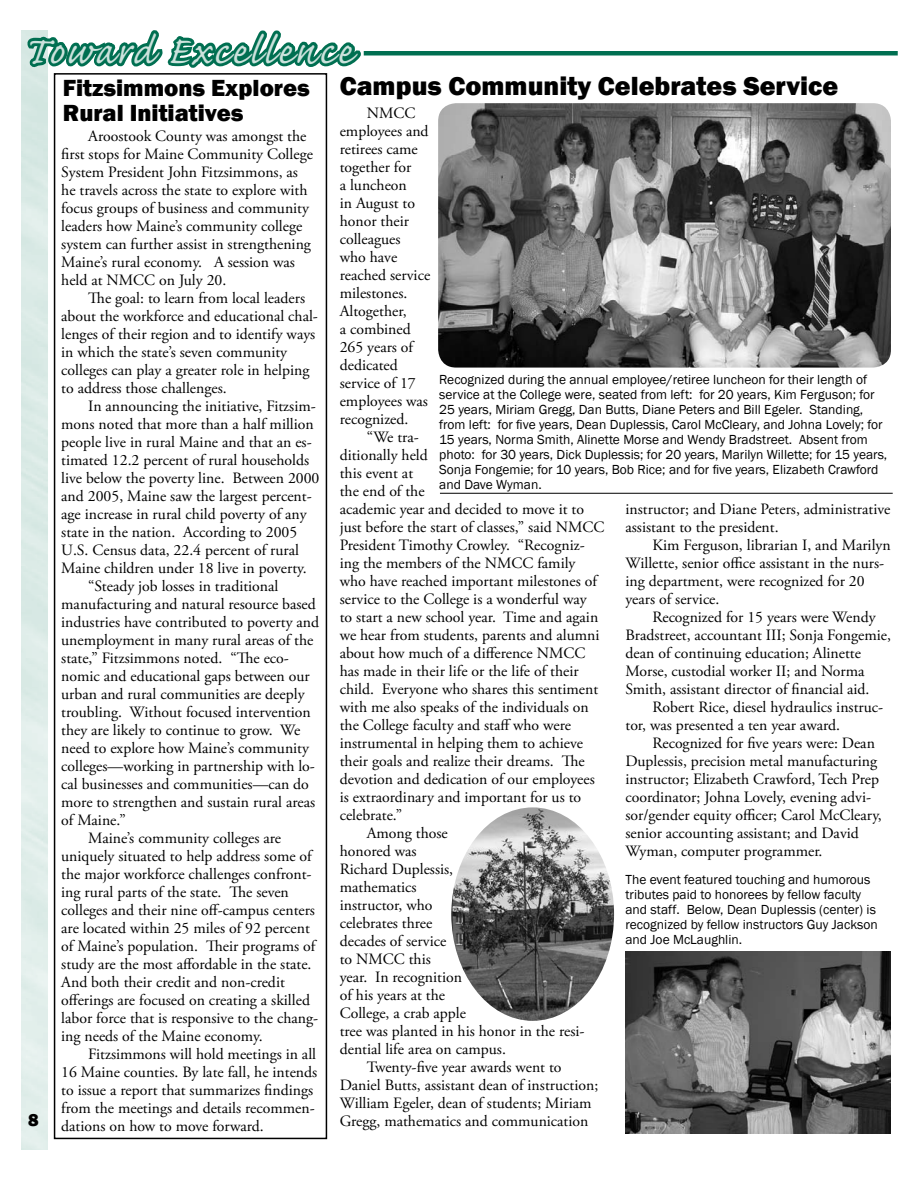
<style>
.page{position:relative;width:918px;height:1188px;background:#fff}
.page>*{position:absolute;margin:0;border:0;box-sizing:border-box;transform-origin:0 0}
.t1{font:49.5px "Caflisch Script Pro";letter-spacing:.05em;color:#cce2dc}
.t2{font:800 27px "Franklin Gothic";color:#000}
.t3{font:800 24px/25.5px "Franklin Gothic";color:#000}
.t4{font:800 18px "Franklin Gothic";color:#000}
.t5{font:15.75px/18px "Adobe Garamond Pro";color:#000}
.t6{font:13.5px/15px "Franklin Gothic";color:#000}
</style>
<div class="page">
<div style="left:364px;top:51px;width:534px;height:5px;background:#006f51"></div>
<svg style="left:25px;top:30px;width:339px;height:43px"></svg>
<div style="left:54px;top:73px;width:273px;height:1066px;border:2px solid #000"></div>
<img style="left:438px;top:103px;width:453px;height:265px;border-radius:18px">
<img style="left:451px;top:807px;width:163px;height:214px;border-radius:50%">
<img style="left:626px;top:952px;width:265px;height:182px">
<hr style="left:440px;top:493px;width:453px;height:1px;background:#000">
<h1 class="t1" style="left:23px;top:25px;width:329px">Toward Excellence</h1>
<p class="t4" style="left:28px;top:1109px;width:12px">8</p>
<h3 class="t3" style="left:63px;top:75px;width:249px">Fitzsimmons Explores<br>Rural Initiatives</h3>
<p class="t5" style="left:61px;top:127px;width:253px;text-indent:27px">Aroostook County was amongst the first stops for Maine Community College System President John Fitzsimmons, as he travels across the state to explore with focus groups of business and community leaders how Maine’s community college system can further assist in strengthening Maine’s rural economy. A session was held at NMCC on July 20.</p>
<p class="t5" style="left:61px;top:289px;width:258px;text-indent:27px">The goal: to learn from local leaders about the workforce and educational chal&shy;lenges of their region and to identify ways in which the state’s seven community colleges can play a greater role in helping to address those challenges.</p>
<p class="t5" style="left:88px;top:397px;width:229px">In announcing the initiative, Fitzsim-</p>
<p class="t5" style="left:61px;top:415px;width:254px">mons noted that more than a half million</p>
<p class="t5" style="left:61px;top:433px;width:252px">people live in rural Maine and that an es-</p>
<p class="t5" style="left:61px;top:451px;width:250px">timated 12.2 percent of rural households</p>
<p class="t5" style="left:61px;top:469px;width:260px">live below the poverty line. Between 2000</p>
<p class="t5" style="left:61px;top:487px;width:252px">and 2005, Maine saw the largest percent-</p>
<p class="t5" style="left:61px;top:505px;width:247px">age increase in rural child poverty of any</p>
<p class="t5" style="left:61px;top:523px;width:238px">state in the nation. According to 2005</p>
<p class="t5" style="left:61px;top:541px;width:239px">U.S. Census data, 22.4 percent of rural</p>
<p class="t5" style="left:61px;top:559px;width:247px">Maine children under 18 live in poverty.</p>
<p class="t5" style="left:88px;top:577px;width:192px">“Steady job losses in traditional</p>
<p class="t5" style="left:61px;top:595px;width:256px">manufacturing and natural resource based</p>
<p class="t5" style="left:61px;top:613px;width:259px">industries have contributed to poverty and</p>
<p class="t5" style="left:61px;top:631px;width:254px">unemployment in many rural areas of the</p>
<p class="t5" style="left:61px;top:649px;width:229px">state,” Fitzsimmons noted. “The eco-</p>
<p class="t5" style="left:61px;top:667px;width:250px">nomic and educational gaps between our</p>
<p class="t5" style="left:61px;top:685px;width:245px">urban and rural communities are deeply</p>
<p class="t5" style="left:61px;top:703px;width:251px">troubling. Without focused intervention</p>
<p class="t5" style="left:61px;top:721px;width:241px">they are likely to continue to grow. We</p>
<p class="t5" style="left:61px;top:739px;width:249px">need to explore how Maine’s community</p>
<p class="t5" style="left:61px;top:757px;width:255px">colleges—working in partnership with lo-</p>
<p class="t5" style="left:61px;top:775px;width:249px">cal businesses and communities—can do</p>
<p class="t5" style="left:61px;top:793px;width:255px">more to strengthen and sustain rural areas</p>
<p class="t5" style="left:61px;top:811px;width:66px">of Maine.”</p>
<p class="t5" style="left:88px;top:829px;width:194px">Maine’s community colleges are</p>
<p class="t5" style="left:61px;top:847px;width:252px">uniquely situated to help address some of</p>
<p class="t5" style="left:61px;top:865px;width:252px">the major workforce challenges confront-</p>
<p class="t5" style="left:61px;top:883px;width:229px">ing rural parts of the state. The seven</p>
<p class="t5" style="left:61px;top:901px;width:255px">colleges and their nine off-campus centers</p>
<p class="t5" style="left:61px;top:919px;width:250px">are located within 25 miles of 92 percent</p>
<p class="t5" style="left:61px;top:937px;width:256px">of Maine’s population. Their programs of</p>
<p class="t5" style="left:61px;top:955px;width:252px">study are the most affordable in the state.</p>
<p class="t5" style="left:61px;top:973px;width:225px">And both their credit and non-credit</p>
<p class="t5" style="left:61px;top:991px;width:250px">offerings are focused on creating a skilled</p>
<p class="t5" style="left:61px;top:1009px;width:258px">labor force that is responsive to the chang-</p>
<p class="t5" style="left:61px;top:1027px;width:203px">ing needs of the Maine economy.</p>
<p class="t5" style="left:88px;top:1045px;width:229px">Fitzsimmons will hold meetings in all</p>
<p class="t5" style="left:61px;top:1063px;width:258px">16 Maine counties. By late fall, he intends</p>
<p class="t5" style="left:61px;top:1081px;width:253px">to issue a report that summarizes findings</p>
<p class="t5" style="left:61px;top:1099px;width:255px">from the meetings and details recommen-</p>
<p class="t5" style="left:61px;top:1117px;width:204px">dations on how to move forward.</p>
<h2 class="t2" style="left:340px;top:69px;width:500px">Campus Community Celebrates Service</h2>
<p class="t5" style="left:340px;top:105px;width:92px;text-indent:27px">NMCC employees and retirees came together for<br>a luncheon<br>in August to honor their colleagues who have reached service milestones.<br>Altogether,<br>a combined<br>265 years of dedicated service of 17 employees was recognized.</p>
<p class="t5" style="left:367px;top:429px;width:54px">“We tra-</p>
<p class="t5" style="left:340px;top:447px;width:90px">ditionally held</p>
<p class="t5" style="left:340px;top:465px;width:75px">this event at</p>
<p class="t5" style="left:340px;top:483px;width:86px">the end of the</p>
<p class="t5" style="left:340px;top:501px;width:246px">academic year and decided to move it to</p>
<p class="t5" style="left:340px;top:519px;width:266px">just before the start of classes,” said NMCC</p>
<p class="t5" style="left:340px;top:537px;width:247px">President Timothy Crowley. “Recogniz-</p>
<p class="t5" style="left:340px;top:555px;width:237px">ing the members of the NMCC family</p>
<p class="t5" style="left:340px;top:573px;width:259px">who have reached important milestones of</p>
<p class="t5" style="left:340px;top:591px;width:248px">service to the College is a wonderful way</p>
<p class="t5" style="left:340px;top:609px;width:260px">to start a new school year. Time and again</p>
<p class="t5" style="left:340px;top:627px;width:261px">we hear from students, parents and alumni</p>
<p class="t5" style="left:340px;top:645px;width:247px">about how much of a difference NMCC</p>
<p class="t5" style="left:340px;top:663px;width:241px">has made in their life or the life of their</p>
<p class="t5" style="left:340px;top:681px;width:260px">child. Everyone who shares this sentiment</p>
<p class="t5" style="left:340px;top:699px;width:250px">with me also speaks of the individuals on</p>
<p class="t5" style="left:340px;top:717px;width:233px">the College faculty and staff who were</p>
<p class="t5" style="left:340px;top:735px;width:245px">instrumental in helping them to achieve</p>
<p class="t5" style="left:340px;top:753px;width:246px">their goals and realize their dreams. The</p>
<p class="t5" style="left:340px;top:771px;width:257px">devotion and dedication of our employees</p>
<p class="t5" style="left:340px;top:789px;width:243px">is extraordinary and important for us to</p>
<p class="t5" style="left:340px;top:807px;width:64px">celebrate.”</p>
<p class="t5" style="left:367px;top:825px;width:83px">Among those</p>
<p class="t5" style="left:340px;top:843px;width:78px">honored was</p>
<p class="t5" style="left:340px;top:861px;width:115px">Richard Duplessis,</p>
<p class="t5" style="left:340px;top:879px;width:78px">mathematics</p>
<p class="t5" style="left:340px;top:897px;width:94px">instructor, who</p>
<p class="t5" style="left:340px;top:915px;width:94px">celebrates three</p>
<p class="t5" style="left:340px;top:933px;width:108px">decades of service</p>
<p class="t5" style="left:340px;top:951px;width:93px">to NMCC this</p>
<p class="t5" style="left:340px;top:969px;width:124px">year. In recognition</p>
<p class="t5" style="left:340px;top:987px;width:107px">of his years at the</p>
<p class="t5" style="left:340px;top:1005px;width:128px">College, a crab apple</p>
<p class="t5" style="left:340px;top:1023px;width:246px">tree was planted in his honor in the resi-</p>
<p class="t5" style="left:340px;top:1041px;width:168px">dential life area on campus.</p>
<p class="t5" style="left:367px;top:1059px;width:196px">Twenty-five year awards went to</p>
<p class="t5" style="left:340px;top:1077px;width:260px">Daniel Butts, assistant dean of instruction;</p>
<p class="t5" style="left:340px;top:1095px;width:253px">William Egeler, dean of students; Miriam</p>
<p class="t5" style="left:340px;top:1113px;width:250px">Gregg, mathematics and communication</p>
<p class="t6" style="left:439px;top:372px;width:450px">Recognized during the annual employee/retiree luncheon for their length of service at the College were, seated from left: for 20 years, Kim Ferguson; for 25 years, Miriam Gregg, Dan Butts, Diane Peters and Bill Egeler. Standing, from left: for five years, Dean Duplessis, Carol McCleary, and Johna Lovely; for 15 years, Norma Smith, Alinette Morse and Wendy Bradstreet. Absent from photo: for 30 years, Dick Duplessis; for 20 years, Marilyn Willette; for 15 years, Sonja Fongemie; for 10 years, Bob Rice; and for five years, Elizabeth Crawford and Dave Wyman.</p>
<p class="t5" style="left:625px;top:501px;width:266px">instructor; and Diane Peters, administrative assistant to the president.</p>
<p class="t5" style="left:625px;top:537px;width:267px;text-indent:27px">Kim Ferguson, librarian I, and Marilyn Willette, senior office assistant in the nurs&shy;ing department, were recognized for 20 years of service.</p>
<p class="t5" style="left:625px;top:609px;width:267px;text-indent:27px">Recognized for 15 years were Wendy Bradstreet, accountant III; Sonja Fongemie, dean of continuing education; Alinette Morse, custodial worker II; and Norma Smith, assistant director of financial aid.</p>
<p class="t5" style="left:626px;top:699px;width:259px;text-indent:27px">Robert Rice, diesel hydraulics instruc&shy;tor, was presented a ten year award.</p>
<p class="t5" style="left:625px;top:735px;width:258px;text-indent:27px">Recognized for five years were: Dean Duplessis, precision metal manufacturing instructor; Elizabeth Crawford, Tech Prep coordinator; Johna Lovely, evening advi&shy;sor/gender equity officer; Carol McCleary, senior accounting assistant; and David Wyman, computer programmer.</p>
<p class="t6" style="left:626px;top:872px;width:254px">The event featured touching and humorous tributes paid to honorees by fellow faculty and staff. Below, Dean Duplessis (center) is recognized by fellow instructors Guy Jackson and Joe McLaughlin.</p>
</div>
